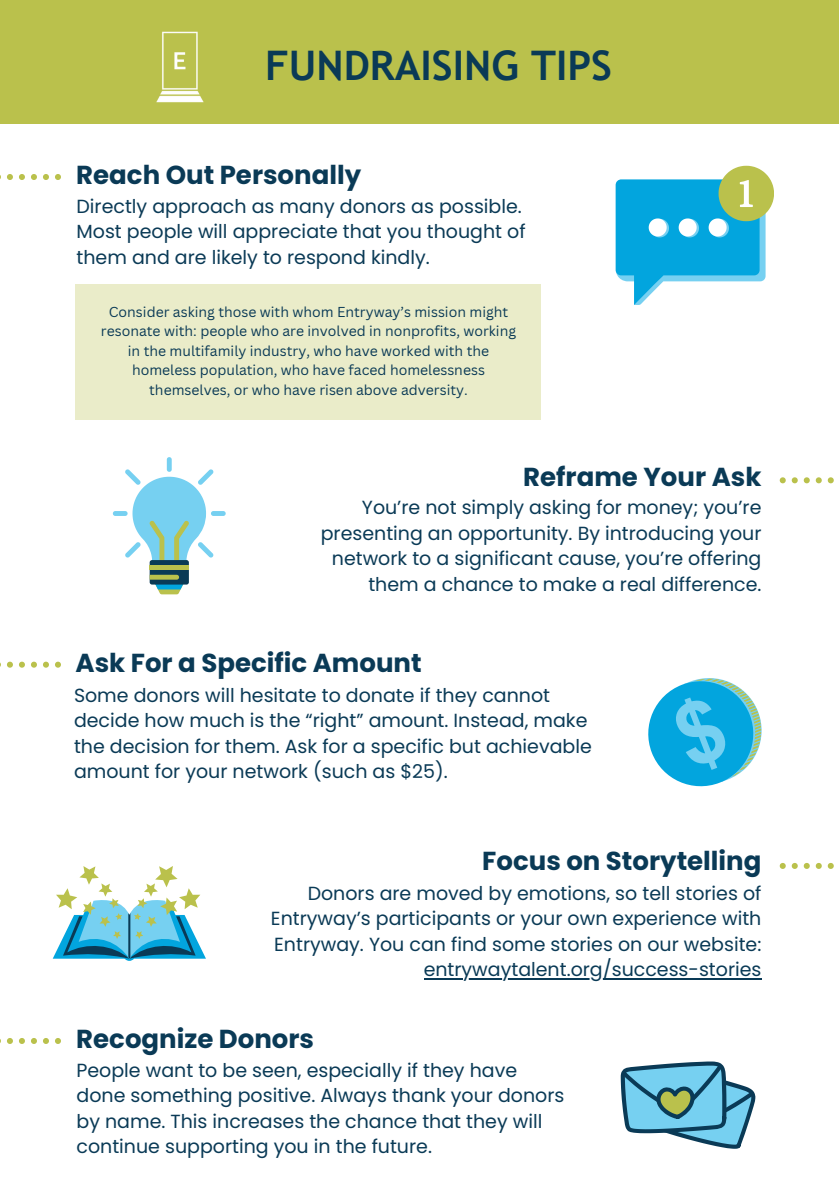
<style>
.page{position:relative;width:839px;height:1191px;background:#fff}
.page>*{position:absolute;margin:0;border:0;box-sizing:border-box;transform-origin:0 0}
.t1{font:700 40.8px "Trebuchet MS";color:#0a3a56}
.t2{font:700 26px "Poppins";color:#0a3a56}
.t3{font:19px/25.6px "Poppins";color:#0a3a56}
.t4{font:14px/19.6px "Canva Sans";color:#0a3a56;text-align:center}
</style>
<div class="page">
<div style="left:0;top:0;width:838px;height:123px;background:#bac14c"></div>
<svg style="left:0;top:174px;width:61px;height:6px"></svg>
<svg style="left:779px;top:477px;width:55px;height:6px"></svg>
<svg style="left:779px;top:863px;width:55px;height:6px"></svg>
<svg style="left:0;top:1038px;width:61px;height:6px"></svg>
<div style="left:75px;top:284px;width:466px;height:136px;background:#eaecc9"></div>
<svg style="left:615px;top:166px;width:158px;height:139px"></svg>
<svg style="left:113px;top:457px;width:112px;height:137px"></svg>
<svg style="left:648px;top:678px;width:114px;height:109px"></svg>
<svg style="left:53px;top:866px;width:153px;height:94px"></svg>
<svg style="left:620px;top:1061px;width:135px;height:88px"></svg>
<svg style="left:0;top:662px;width:61px;height:6px"></svg>
<img style="left:156px;top:31px;width:48px;height:72px">
<hr style="left:423px;top:978px;width:338px;height:1px;background:#0a3a56">
<h2 class="t1" style="left:265px;top:42px;width:348px">FUNDRAISING TIPS</h2>
<h3 class="t2" style="left:76px;top:157px;width:286px">Reach Out Personally</h3>
<h3 class="t3" style="left:76px;top:194px;width:450px">Directly approach as many donors as possible.<br>Most people will appreciate that you thought of them and are likely to respond kindly.</h3>
<p class="t4" style="left:101px;top:301px;width:416px">Consider asking those with whom Entryway’s mission might resonate with: people who are involved in nonprofits, working in the multifamily industry, who have worked with the homeless population, who have faced homelessness themselves, or who have risen above adversity.</p>
<p class="t2" style="left:523px;top:458px;width:240px">Reframe Your Ask</p>
<h2 class="t3" style="left:321px;top:495px;width:442px;text-align:right">You’re not simply asking for money; you’re presenting an opportunity. By introducing your network to a significant cause, you’re offering them a chance to make a real difference.</h2>
<p class="t2" style="left:75px;top:645px;width:347px">Ask For a Specific Amount</p>
<h3 class="t3" style="left:74px;top:682px;width:519px">Some donors will hesitate to donate if they cannot decide how much is the “right” amount. Instead, make the decision for them. Ask for a specific but achievable amount for your network (such as $25).</h3>
<p class="t2" style="left:482px;top:843px;width:281px">Focus on Storytelling</p>
<p class="t3" style="left:271px;top:880px;width:492px;text-align:justify;text-indent:37px">Donors are moved by emotions, so tell stories of Entryway’s participants or your own experience with Entryway. You can find some stories on our website:</p>
<p class="t3" style="left:423px;top:957px;width:339px">entrywaytalent.org/success-stories</p>
<h2 class="t2" style="left:76px;top:1021px;width:239px">Recognize Donors</h2>
<h2 class="t3" style="left:76px;top:1058px;width:489px">People want to be seen, especially if they have done something positive. Always thank your donors by name. This increases the chance that they will continue supporting you in the future.</h2>
</div>
